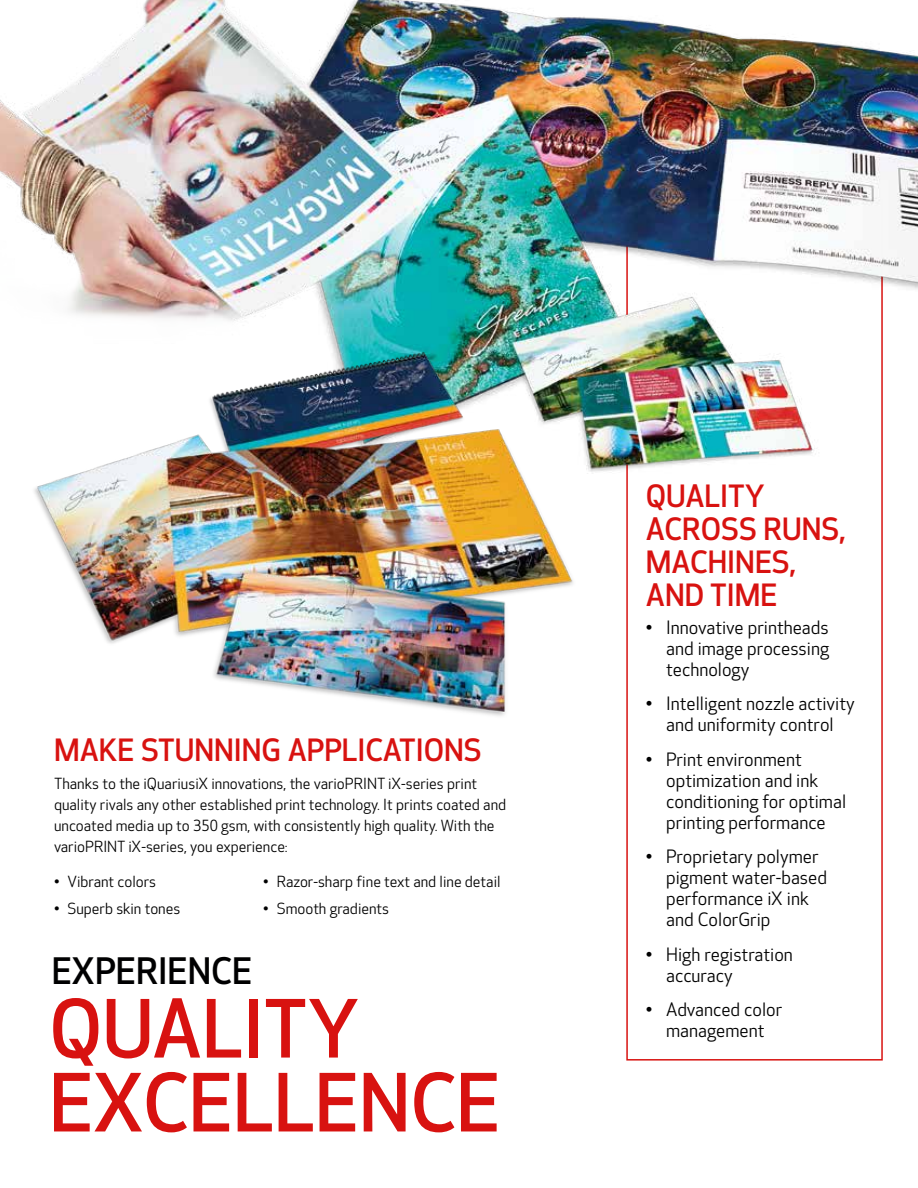
<style>
.page{position:relative;width:918px;height:1188px;background:#fff}
.page>*{position:absolute;margin:0;border:0;box-sizing:border-box;transform-origin:0 0}
.t1{font:500 78.15px/73.9px "Optic Sans 301";color:#d81210}
.t2{font:500 35.7px "Optic Sans 301";color:#000001}
.t3{font:500 30px/33px "Optic Sans 301";color:#d81210}
.t4{font:18px/21px "Optic Sans 201";color:#000001}
.t5{font:15px/21px "Optic Sans 201";color:#000001}
</style>
<div class="page">
<img style="left:0;top:0;width:918px;height:525px">
<img style="left:0;top:268px;width:624px;height:448px">
<h3 class="t3" style="left:54px;top:735px;width:429px">MAKE STUNNING APPLICATIONS</h3>
<p class="t5" style="left:54px;top:774px;width:454px">Thanks to the iQuariusiX innovations, the varioPRINT iX-series print quality rivals any other established print technology. It prints coated and uncoated media up to 350 gsm, with consistently high quality. With the varioPRINT iX-series, you experience:</p>
<p class="t5" style="left:54px;top:871px;width:104px">• Vibrant colors</p>
<p class="t5" style="left:54px;top:899px;width:128px">• Superb skin tones</p>
<h2 class="t2" style="left:52px;top:951px;width:202px">EXPERIENCE</h2>
<h1 class="t1" style="left:49px;top:995px;width:453px">QUALITY<br>EXCELLENCE</h1>
<p class="t5" style="left:263px;top:871px;width:239px">• Razor-sharp fine text and line detail</p>
<p class="t5" style="left:263px;top:899px;width:127px">• Smooth gradients</p>
<h3 class="t3" style="left:646px;top:480px;width:202px">QUALITY<br>ACROSS RUNS,<br>MACHINES,<br>AND TIME</h3>
<p class="t4" style="left:666px;top:617px;width:165px;text-align:justify;text-indent:-20px">• Innovative printheads and image processing technology</p>
<p class="t4" style="left:646px;top:694px;width:210px;text-align:center">• Intelligent nozzle activity and uniformity control</p>
<p class="t4" style="left:666px;top:749px;width:181px;text-indent:-20px">• Print environment optimization and ink conditioning for optimal printing performance</p>
<p class="t4" style="left:666px;top:847px;width:162px;text-indent:-20px">• Proprietary polymer pigment water-based performance iX ink and ColorGrip</p>
<p class="t4" style="left:666px;top:944px;width:128px;text-indent:-20px">• High registration accuracy</p>
<p class="t4" style="left:646px;top:1000px;width:138px;text-align:center">• Advanced color management</p>
</div>
